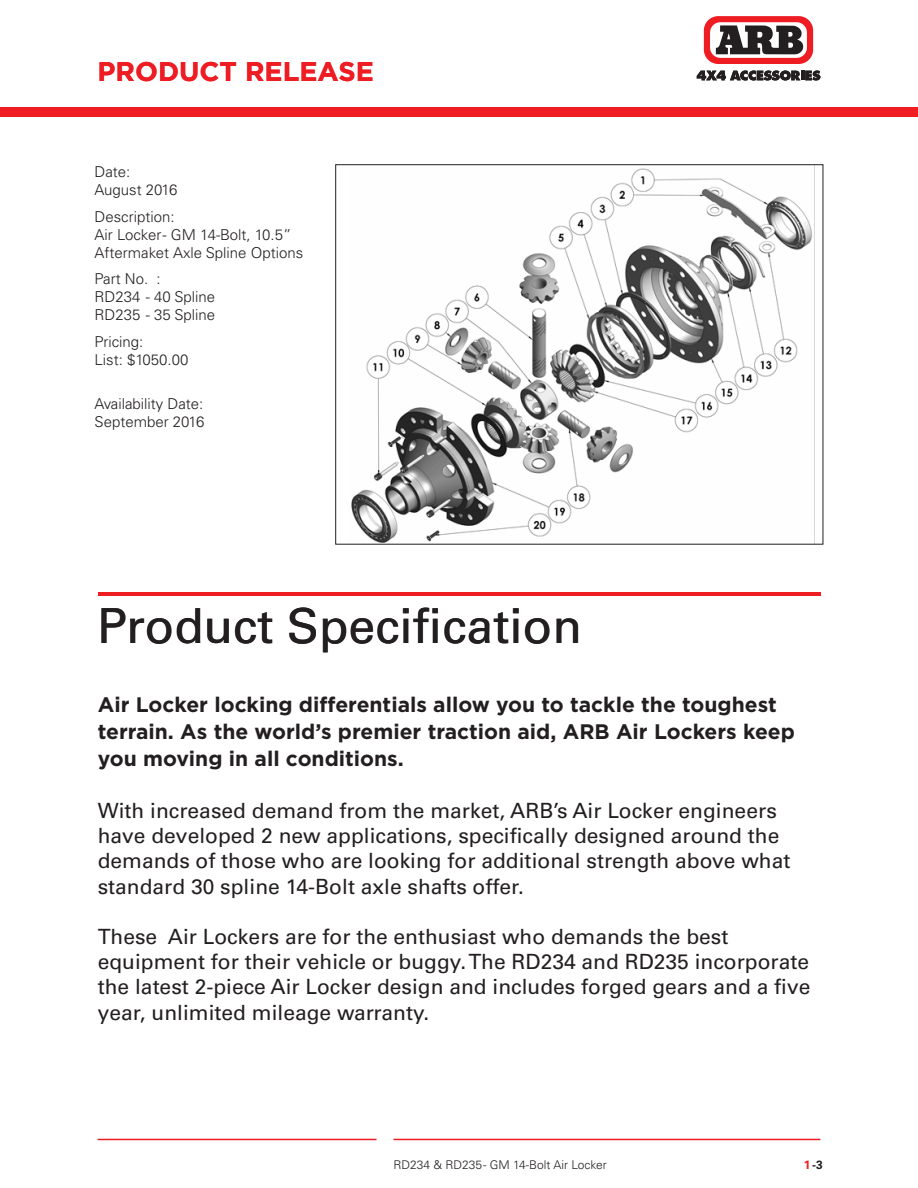
<style>
.page{position:relative;width:918px;height:1188px;background:#fff}
.page>*{position:absolute;margin:0;border:0;box-sizing:border-box;transform-origin:0 0}
.t1{font:48.3px "Univers LT Pro 55 Roman";color:#231f20}
.t2{font:700 27px "Gotham";color:#ee1d23}
.t3{font:21px/25.2px "Univers LT Pro 55 Roman";color:#231f20}
.t4{font:700 21px/27px "Gotham";color:#231f20}
.t5{font:300 15px/18px "Univers LT Pro 45";color:#231f20}
.t6{font:300 12px "Univers LT Pro 45";color:#231f20}
.t7{font:700 12px "Univers LT Pro 65";color:#231f20}
.s1{color:#ee1d23}
</style>
<div class="page">
<hr style="left:98px;top:1139px;width:279px;height:1px;background:#ee1d23">
<hr style="left:394px;top:1139px;width:426px;height:1px;background:#ee1d23">
<hr style="left:98px;top:592px;width:723px;height:4px;background:#ee1d23">
<div style="left:703px;top:15px;width:111px;height:50px;background:#ee1d23;border-radius:15px"></div>
<div style="left:702px;top:15px;width:113px;height:50px;border:1px solid #fff;border-radius:15px"></div>
<svg style="left:710px;top:22px;width:97px;height:36px"></svg>
<svg style="left:716px;top:25px;width:88px;height:29px;background:#5e5c5c"></svg>
<svg style="left:697px;top:70px;width:123px;height:10px"></svg>
<div style="left:0;top:107px;width:918px;height:9px;background:#ee1d23"></div>
<img style="left:351px;top:166px;width:464px;height:377px">
<p class="t2" style="left:98px;top:53px;width:278px">PRODUCT RELEASE</p>
<p class="t5" style="left:95px;top:163px;width:84px">Date:<br>August 2016</p>
<p class="t5" style="left:95px;top:207px;width:210px">Description:<br>Air Locker - GM 14-Bolt, 10.5”<br>Aftermaket Axle Spline Options</p>
<p class="t5" style="left:95px;top:270px;width:122px">Part No. :<br>RD234 - 40 Spline<br>RD235 - 35 Spline</p>
<p class="t5" style="left:95px;top:332px;width:95px">Pricing:<br>List: $1050.00</p>
<p class="t5" style="left:95px;top:395px;width:111px">Availability Date:<br>September 2016</p>
<p class="t1" style="left:98px;top:597px;width:486px">Product Specification</p>
<p class="t4" style="left:98px;top:691px;width:699px">Air Locker locking differentials allow you to tackle the toughest terrain. As the world’s premier traction aid, ARB Air Lockers keep you moving in all conditions.</p>
<p class="t3" style="left:98px;top:798px;width:694px">With increased demand from the market, ARB’s Air Locker engineers have developed 2 new applications, specifically designed around the demands of those who are looking for additional strength above what standard 30 spline 14-Bolt axle shafts offer.</p>
<p class="t3" style="left:98px;top:924px;width:714px">These Air Lockers are for the enthusiast who demands the best equipment for their vehicle or buggy. The RD234 and RD235 incorporate the latest 2-piece Air Locker design and includes forged gears and a five year, unlimited mileage warranty.</p>
<p class="t6" style="left:394px;top:1158px;width:215px">RD234 &amp; RD235 - GM 14-Bolt Air Locker</p>
<p class="t7" style="left:804px;top:1158px;width:21px"><span class="s1">1</span> -3</p>
</div>
